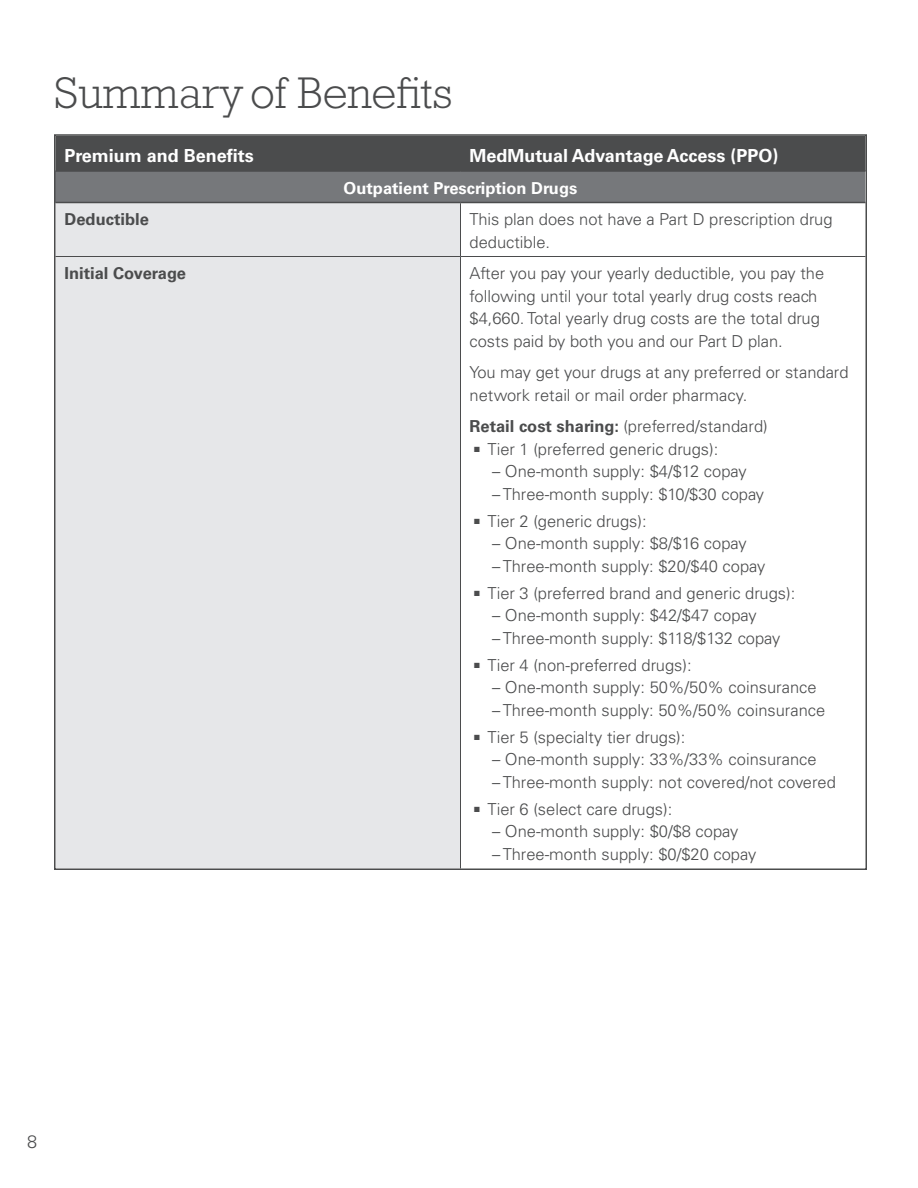
<style>
.page{position:relative;width:918px;height:1188px;background:#fff}
.page>*{position:absolute;margin:0;border:0;box-sizing:border-box;transform-origin:0 0}
.t1{font:300 45px "Rockwell Std";color:#4b4c4d}
.t2{font:700 18px "Univers LT Std";color:#fff}
.t3{font:300 18px "Univers LT Std";color:#4b4c4d}
.t4{font:300 16.5px/22.5px "Univers LT Std";color:#4b4c4d}
.t5{font:700 16.5px "Univers LT Std";color:#fff}
.t6{font:700 16.5px "Univers LT Std";color:#4b4c4d}
.s1{font-weight:700}
</style>
<div class="page">
<div style="left:57px;top:137px;width:807px;height:33px;background:#4b4c4d"></div>
<div style="left:56px;top:171px;width:810px;height:31px;background:#76787b"></div>
<div style="left:57px;top:203px;width:403px;height:664px;background:#e6e7e9"></div>
<hr style="left:460px;top:203px;width:1px;height:53px;background:#4b4c4d">
<hr style="left:56px;top:256px;width:404px;height:1px;background:#4b4c4d">
<hr style="left:460px;top:256px;width:406px;height:1px;background:#4b4c4d">
<hr style="left:460px;top:257px;width:1px;height:611px;background:#4b4c4d">
<hr style="left:56px;top:170px;width:404px;height:2px;background:#4b4c4d">
<hr style="left:460px;top:170px;width:406px;height:2px;background:#4b4c4d">
<hr style="left:56px;top:202px;width:404px;height:1px;background:#4b4c4d">
<hr style="left:460px;top:202px;width:406px;height:1px;background:#4b4c4d">
<h1 class="t1" style="left:54px;top:67px;width:400px">Summary of Benefits</h1>
<p class="t2" style="left:64px;top:145px;width:191px">Premium and Benefits</p>
<p class="t2" style="left:470px;top:145px;width:311px">MedMutual Advantage Access (PPO)</p>
<p class="t5" style="left:344px;top:178px;width:235px">Outpatient Prescription Drugs</p>
<p class="t6" style="left:64px;top:210px;width:86px">Deductible</p>
<p class="t4" style="left:470px;top:208px;width:365px">This plan does not have a Part D prescription drug deductible.</p>
<p class="t6" style="left:64px;top:264px;width:123px">Initial Coverage</p>
<p class="t4" style="left:470px;top:262px;width:356px">After you pay your yearly deductible, you pay the following until your total yearly drug costs reach $4,660. Total yearly drug costs are the total drug costs paid by both you and our Part D plan.</p>
<p class="t4" style="left:470px;top:361px;width:381px">You may get your drugs at any preferred or standard network retail or mail order pharmacy.</p>
<p class="t4" style="left:470px;top:415px;width:300px"><span class="s1">Retail cost sharing:</span> (preferred/standard)</p>
<p class="t4" style="left:474px;top:437px;width:246px">■ Tier 1 (preferred generic drugs):</p>
<p class="t4" style="left:492px;top:460px;width:256px">– One-month supply: $4/$12 copay</p>
<p class="t4" style="left:492px;top:482px;width:274px">– Three-month supply: $10/$30 copay</p>
<p class="t4" style="left:474px;top:509px;width:174px">■ Tier 2 (generic drugs):</p>
<p class="t4" style="left:492px;top:532px;width:256px">– One-month supply: $8/$16 copay</p>
<p class="t4" style="left:492px;top:554px;width:275px">– Three-month supply: $20/$40 copay</p>
<p class="t4" style="left:474px;top:581px;width:323px">■ Tier 3 (preferred brand and generic drugs):</p>
<p class="t4" style="left:492px;top:604px;width:266px">– One-month supply: $42/$47 copay</p>
<p class="t4" style="left:492px;top:626px;width:290px">– Three-month supply: $118/$132 copay</p>
<p class="t4" style="left:474px;top:653px;width:219px">■ Tier 4 (non-preferred drugs):</p>
<p class="t4" style="left:492px;top:676px;width:326px">– One-month supply: 50%/50% coinsurance</p>
<p class="t4" style="left:492px;top:698px;width:335px">– Three-month supply: 50%/50% coinsurance</p>
<p class="t4" style="left:474px;top:725px;width:213px">■ Tier 5 (specialty tier drugs):</p>
<p class="t4" style="left:492px;top:748px;width:326px">– One-month supply: 33%/33% coinsurance</p>
<p class="t4" style="left:492px;top:770px;width:345px">– Three-month supply: not covered/not covered</p>
<p class="t4" style="left:474px;top:797px;width:200px">■ Tier 6 (select care drugs):</p>
<p class="t4" style="left:492px;top:820px;width:248px">– One-month supply: $0/$8 copay</p>
<p class="t4" style="left:492px;top:842px;width:266px">– Three-month supply: $0/$20 copay</p>
<p class="t3" style="left:27px;top:1130px;width:12px">8</p>
</div>
